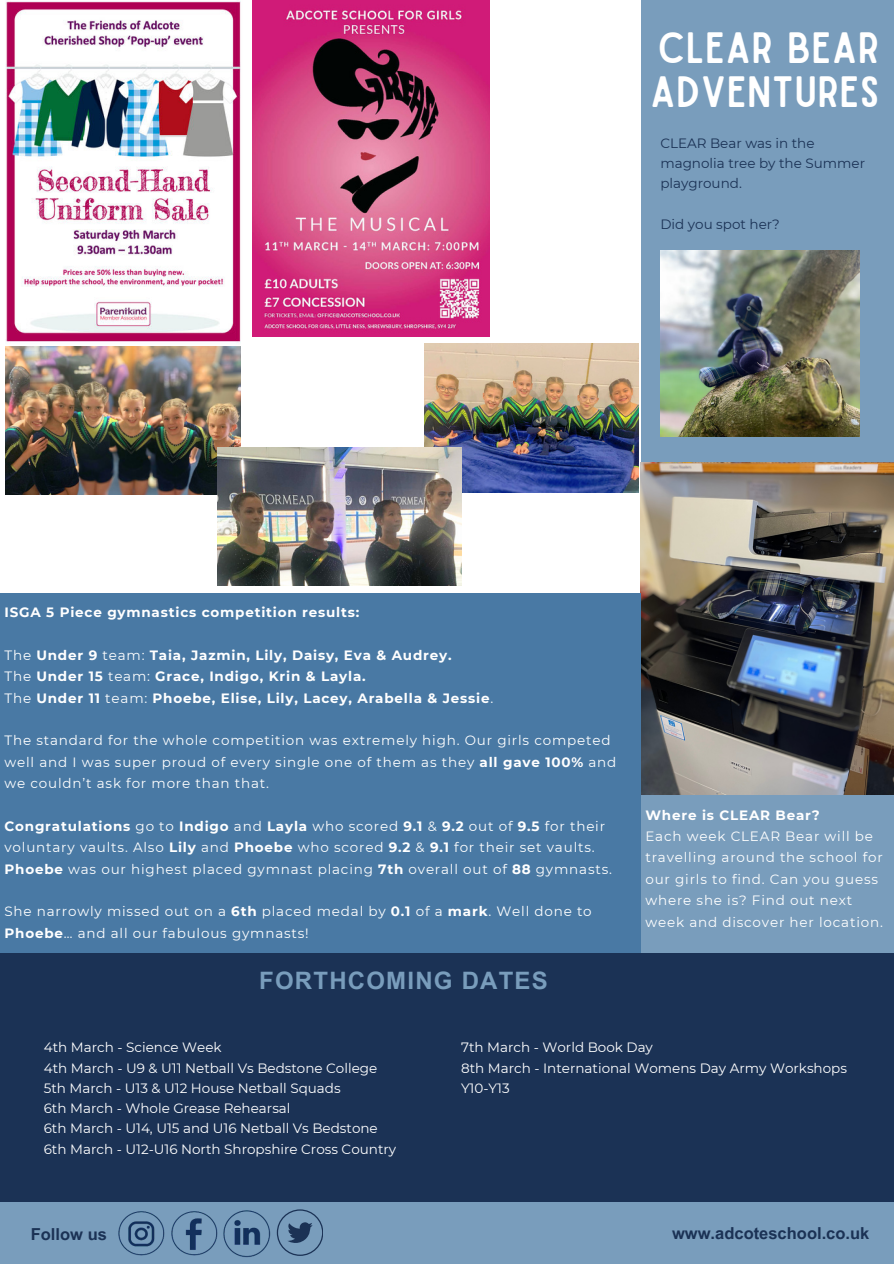
<style>
.page{position:relative;width:894px;height:1264px;background:#fff}
.page>*{position:absolute;margin:0;border:0;box-sizing:border-box;transform-origin:0 0}
.t1{font:41.85px/43.2px "Sailors";letter-spacing:.025em;color:#fff}
.t2{font:700 24px "Arial MT Pro";letter-spacing:.05em;color:#799dbc}
.t3{font:700 16.5px "Arial MT Pro";color:#1b3255}
.t4{font:13.5px/21.3px "Montserrat";letter-spacing:.06em;color:#fff}
.t5{font:13.5px/20.2px "Montserrat";color:#fff}
.t6{font:700 13.5px/21.3px "Montserrat";letter-spacing:.06em;color:#fff}
.t7{font:13.5px/20.2px "Montserrat";color:#1b3255}
.s1{font-weight:400}
.s2{font-weight:700}
</style>
<div class="page">
<div style="left:0;top:1201px;width:893px;height:62px;background:#799dbc"></div>
<img style="left:118px;top:1211px;width:46px;height:45px">
<img style="left:171px;top:1211px;width:46px;height:45px">
<img style="left:223px;top:1210px;width:48px;height:48px">
<svg style="left:277px;top:1209px;width:46px;height:46px"></svg>
<div style="left:0;top:953px;width:893px;height:248px;background:#1b3255"></div>
<div style="left:640px;top:0;width:253px;height:462px;background:#799dbc"></div>
<div style="left:640px;top:784px;width:253px;height:169px;background:#799dbc"></div>
<img style="left:660px;top:250px;width:199px;height:186px">
<img style="left:252px;top:0;width:238px;height:336px">
<img style="left:5px;top:0;width:236px;height:343px">
<img style="left:640px;top:462px;width:252px;height:332px">
<div style="left:0;top:593px;width:640px;height:360px;background:#4979a4"></div>
<img style="left:6px;top:346px;width:234px;height:148px">
<img style="left:424px;top:343px;width:214px;height:150px">
<img style="left:217px;top:447px;width:244px;height:138px">
<h1 class="t1" style="left:650px;top:24px;width:230px">CLEAR BEAR<br>ADVENTURES</h1>
<p class="t7" style="left:660px;top:132px;width:206px">CLEAR Bear was in the magnolia tree by the Summer playground.</p>
<p class="t7" style="left:660px;top:213px;width:121px">Did you spot her?</p>
<p class="t6" style="left:4px;top:601px;width:356px">ISGA 5 Piece gymnastics competition results:</p>
<p class="t6" style="left:4px;top:643px;width:490px"><span class="s1">The</span> Under 9 <span class="s1">team:</span> Taia, Jazmin, Lily, Daisy, Eva &amp; Audrey.<br><span class="s1">The</span> Under 15 <span class="s1">team:</span> Grace, Indigo, Krin &amp; Layla.<br><span class="s1">The</span> Under 11 <span class="s1">team:</span> Phoebe, Elise, Lily, Lacey, Arabella &amp; Jessie<span class="s1">.</span></p>
<p class="t4" style="left:5px;top:729px;width:613px">The standard for the whole competition was extremely high. Our girls competed well and I was super proud of every single one of them as they <span class="s2">all gave 100%</span> and we couldn’t ask for more than that.</p>
<p class="t4" style="left:5px;top:814px;width:608px"><span class="s2">Congratulations</span> go to <span class="s2">Indigo</span> and <span class="s2">Layla</span> who scored <span class="s2">9.1</span> &amp; <span class="s2">9.2</span> out of <span class="s2">9.5</span> for their voluntary vaults. Also <span class="s2">Lily</span> and <span class="s2">Phoebe</span> who scored <span class="s2">9.2</span> &amp; <span class="s2">9.1</span> for their set vaults.<br><span class="s2">Phoebe</span> was our highest placed gymnast placing <span class="s2">7th</span> overall out of <span class="s2">88</span> gymnasts.</p>
<p class="t4" style="left:5px;top:900px;width:588px">She narrowly missed out on a <span class="s2">6th</span> placed medal by <span class="s2">0.1</span> of a <span class="s2">mark</span>. Well done to<br><span class="s2">Phoebe</span>… and all our fabulous gymnasts!</p>
<h2 class="t2" style="left:259px;top:966px;width:290px">FORTHCOMING DATES</h2>
<p class="t6" style="left:645px;top:803px;width:176px">Where is CLEAR Bear?</p>
<p class="t4" style="left:645px;top:825px;width:239px">Each week CLEAR Bear will be travelling around the school for our girls to find. Can you guess where she is? Find out next week and discover her location.</p>
<p class="t5" style="left:44px;top:1036px;width:354px">4th March - Science Week<br>4th March - U9 &amp; U11 Netball Vs Bedstone College 5th March - U13 &amp; U12 House Netball Squads<br>6th March - Whole Grease Rehearsal<br>6th March - U14, U15 and U16 Netball Vs Bedstone 6th March - U12-U16 North Shropshire Cross Country</p>
<p class="t5" style="left:461px;top:1036px;width:387px">7th March - World Book Day<br>8th March - International Womens Day Army Workshops<br>Y10-Y13</p>
<p class="t3" style="left:31px;top:1224px;width:78px">Follow us</p>
<p class="t3" style="left:672px;top:1222px;width:199px">www.adcoteschool.co.uk</p>
</div>
